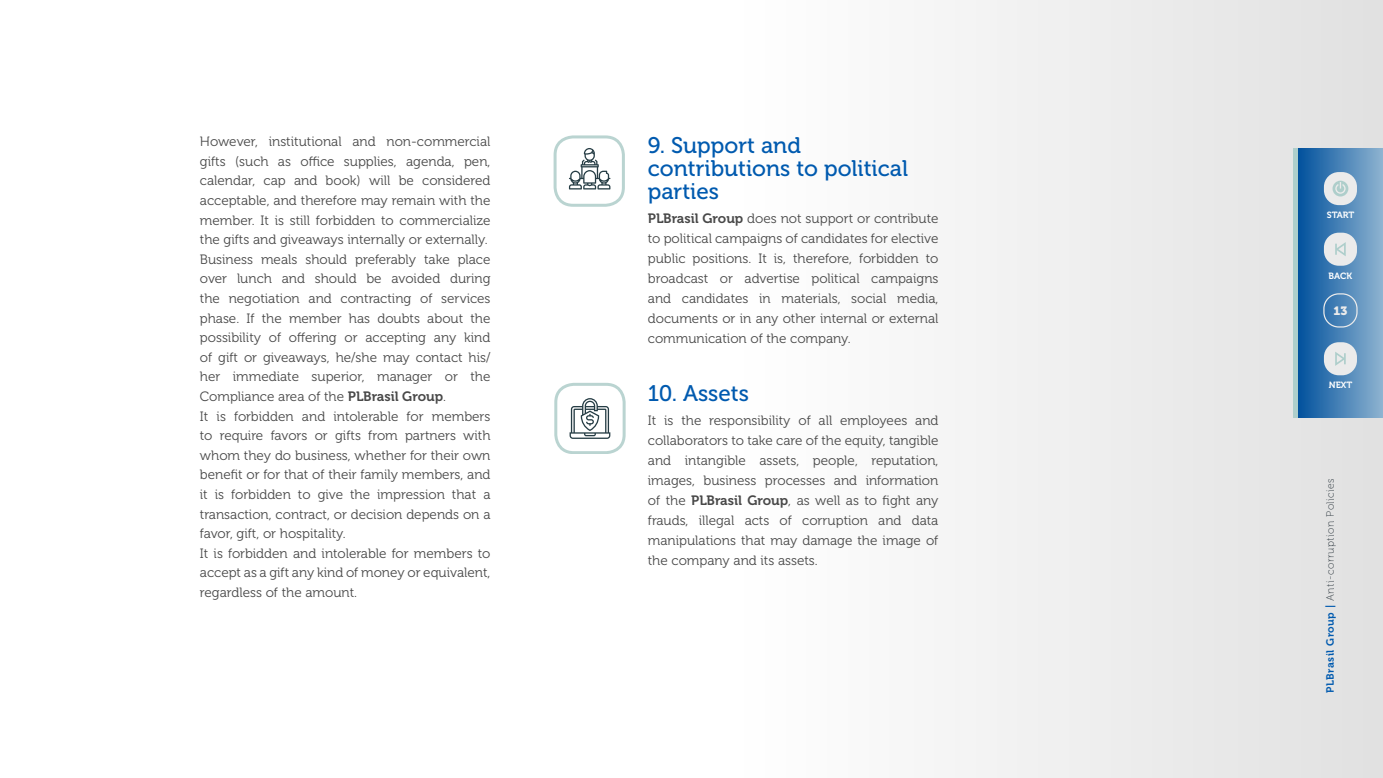
<style>
.page{position:relative;width:1383px;height:778px;background:#fff}
.page>*{position:absolute;margin:0;border:0;box-sizing:border-box;transform-origin:0 0}
.t1{font:22.5px/23px "Museo 500";color:#005aaf}
.List_Paragraph{font:13.5px/19.6px "Museo 300";color:#484848;text-align:justify}
.t2{font:12px "Museo 900";color:#ebebeb}
.t3{font:10.5px "Museo 100";letter-spacing:.05em;color:#2d383f}
.t4{font:9px "Museo 700";color:#fff}
.s1{font-family:"Museo 700"}
.s2{font-family:"Museo 700";color:#005aaf}
</style>
<div class="page">
<div style="left:502px;top:0;width:880px;height:778px;background:linear-gradient(to right,#fff,#e3e3e3)"></div>
<div style="left:1297px;top:149px;width:85px;height:269px;background:linear-gradient(to right,#01519d,#8fb3d0)"></div>
<hr style="left:1293px;top:149px;width:4px;height:269px;background:#aececb">
<div style="left:1323px;top:342px;width:33px;height:33px;background:#ebebeb;border-radius:15px"></div>
<svg style="left:1335px;top:352px;width:10px;height:14px"></svg>
<div style="left:1323px;top:233px;width:33px;height:33px;background:#ebebeb;border-radius:15px"></div>
<svg style="left:1335px;top:243px;width:10px;height:13px"></svg>
<div style="left:553px;top:135px;width:71px;height:71px;border:3px solid #bad4d1;border-radius:18px"></div>
<svg style="left:569px;top:148px;width:41px;height:41px"></svg>
<div style="left:554px;top:383px;width:71px;height:71px;border:3px solid #bad4d1;border-radius:18px"></div>
<svg style="left:569px;top:398px;width:41px;height:41px"></svg>
<div style="left:1323px;top:172px;width:33px;height:33px;background:#ebebeb;border-radius:15px"></div>
<svg style="left:1332px;top:181px;width:16px;height:15px"></svg>
<div style="left:1323px;top:293px;width:34px;height:34px;border:1px solid #ebebeb;border-radius:15px"></div>
<p class="List_Paragraph" style="left:200px;top:132px;width:292px">However, institutional and non-commercial gifts (such as office supplies, agenda, pen, calendar, cap and book) will be considered acceptable, and therefore may remain with the member. It is still forbidden to commercialize the gifts and giveaways internally or externally.</p>
<p class="List_Paragraph" style="left:200px;top:250px;width:292px">Business meals should preferably take place over lunch and should be avoided during the negotiation and contracting of services phase. If the member has doubts about the possibility of offering or accepting any kind of gift or giveaways, he/she may contact his/ her immediate superior, manager or the Compliance area of the <span class="s1">PLBrasil Group</span>.</p>
<p class="List_Paragraph" style="left:200px;top:406px;width:292px">It is forbidden and intolerable for members to require favors or gifts from partners with whom they do business, whether for their own benefit or for that of their family members, and it is forbidden to give the impression that a transaction, contract, or decision depends on a favor, gift, or hospitality.</p>
<p class="List_Paragraph" style="left:200px;top:543px;width:292px">It is forbidden and intolerable for members to accept as a gift any kind of money or equivalent, regardless of the amount.</p>
<p class="t1" style="left:648px;top:134px;width:262px">9. Support and contributions to political parties</p>
<p class="List_Paragraph" style="left:648px;top:209px;width:292px"><span class="s1">PLBrasil Group</span> does not support or contribute to political campaigns of candidates for elective public positions. It is, therefore, forbidden to broadcast or advertise political campaigns and candidates in materials, social media, documents or in any other internal or external communication of the company.</p>
<p class="t1" style="left:648px;top:382px;width:103px">10. Assets</p>
<p class="List_Paragraph" style="left:648px;top:411px;width:292px">It is the responsibility of all employees and collaborators to take care of the equity, tangible and intangible assets, people, reputation, images, business processes and information of the <span class="s1">PLBrasil Group</span>, as well as to fight any frauds, illegal acts of corruption and data manipulations that may damage the image of the company and its assets.</p>
<p class="t4" style="left:1326px;top:210px;width:29px">START</p>
<p class="t4" style="left:1328px;top:270px;width:25px">BACK</p>
<p class="t2" style="left:1333px;top:304px;width:15px">13</p>
<p class="t4" style="left:1328px;top:380px;width:25px">NEXT</p>
<p class="t3" style="left:1324px;top:693px;width:216px;rotate:-90deg"><span class="s2">PLBrasil Group |</span> Anti-corruption Policies</p>
</div>
